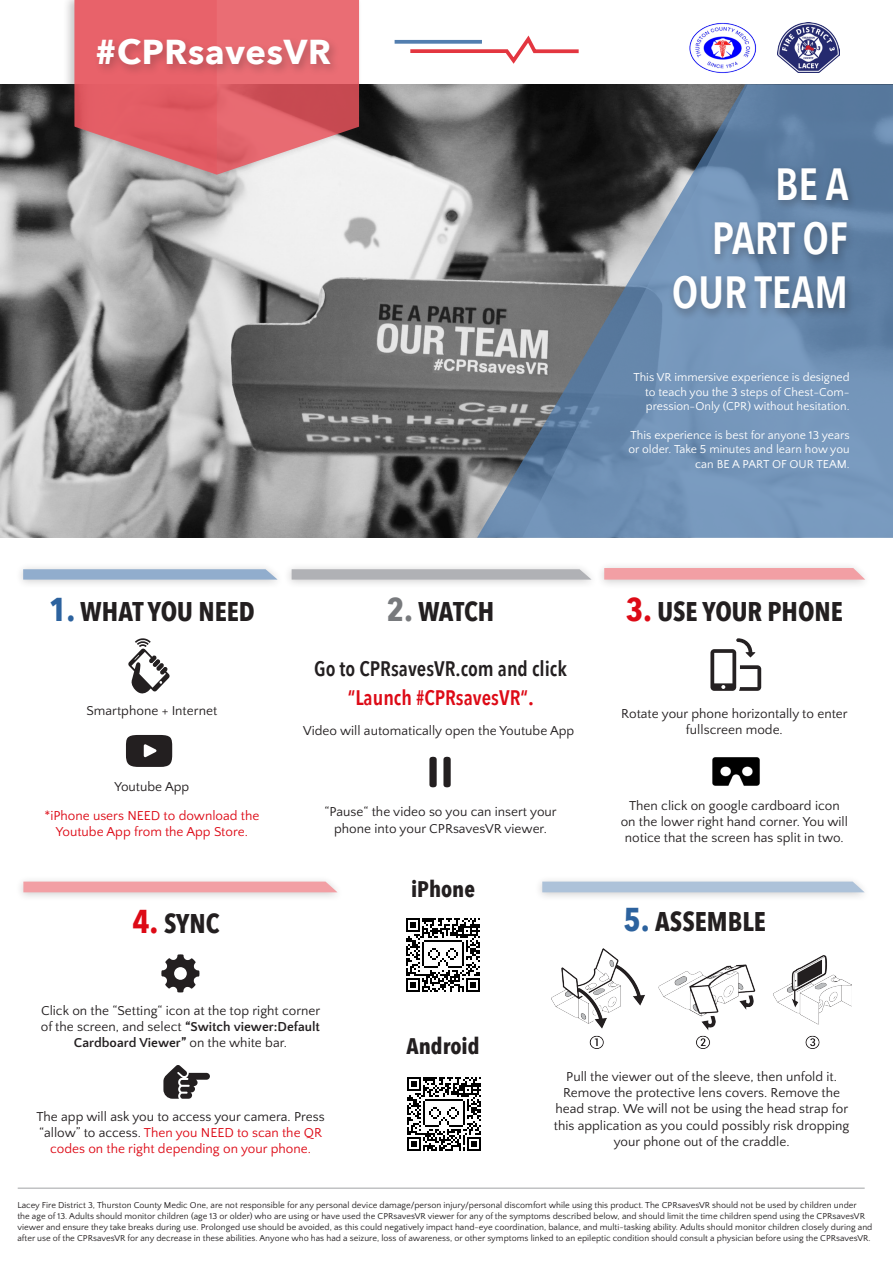
<style>
.page{position:relative;width:893px;height:1263px;background:#fff}
.page>*{position:absolute;margin:0;border:0;box-sizing:border-box;transform-origin:0 0}
.t1{font:600 45px/54px "Avenir Next Condensed";color:#fff;text-align:right}
.t2{font:700 34.5px "Avenir Next";letter-spacing:.02em;color:#fff}
.t3{font:700 27px "Avenir Next Condensed";color:#231f20}
.t4{font:700 22.5px "Avenir Next Condensed";color:#231f20}
.t5{font:600 21px/28.8px "Avenir Next Condensed";color:#231f20;text-align:center}
.t6{font:13.5px/16.2px "Quattrocento Sans";color:#231f20;text-align:center}
.t7{font:13.5px/16.2px "Quattrocento Sans";color:#dd0a16;text-align:center}
.t8{font:12px/14.4px "Quattrocento Sans";color:#fff;text-align:justify}
.t9{font:9px/10.8px "Quattrocento Sans";color:#231f20}
.s1{font-size:33px;color:#2c629e}
.s2{font-size:33px;color:#dd0a16}
.s3{font-size:33px;color:#787a7d}
.s4{color:#dd0a16}
.s5{font-size:24px;color:#dd0a16}
.s6{font-weight:700}
.s7{color:#231f20}
</style>
<div class="page">
<img style="left:0;top:84px;width:477px;height:454px">
<svg style="left:477px;top:84px;width:45px;height:454px;background:#797c7f"></svg>
<svg style="left:522px;top:84px;width:371px;height:454px;background:#627993"></svg>
<div style="left:62px;top:0;width:301px;height:182px;background:#231f20;opacity:.3"></div>
<svg style="left:75px;top:0;width:284px;height:175px;background:#df797f"></svg>
<div style="left:15px;top:562px;width:269px;height:27px;background:#231f20;opacity:.22"></div>
<svg style="left:23px;top:569px;width:255px;height:11px;background:#98b1cf"></svg>
<div style="left:283px;top:562px;width:315px;height:27px;background:#231f20;opacity:.22"></div>
<svg style="left:292px;top:569px;width:299px;height:11px;background:#b4b5b8"></svg>
<div style="left:596px;top:561px;width:276px;height:28px;background:#231f20;opacity:.22"></div>
<svg style="left:604px;top:568px;width:261px;height:12px;background:#f1a3a7"></svg>
<div style="left:15px;top:875px;width:329px;height:27px;background:#231f20;opacity:.22"></div>
<svg style="left:23px;top:881px;width:314px;height:11px;background:#f1a4a9"></svg>
<div style="left:534px;top:875px;width:338px;height:27px;background:#231f20;opacity:.22"></div>
<svg style="left:542px;top:881px;width:323px;height:11px;background:#b2c5da"></svg>
<svg style="left:74px;top:0;width:143px;height:174px;background:#da6b71"></svg>
<svg style="left:163px;top:1065px;width:47px;height:34px"></svg>
<svg style="left:128px;top:638px;width:42px;height:55px"></svg>
<svg style="left:126px;top:735px;width:46px;height:32px"></svg>
<svg style="left:443px;top:757px;width:8px;height:30px"></svg>
<svg style="left:429px;top:757px;width:8px;height:30px"></svg>
<svg style="left:710px;top:638px;width:51px;height:53px"></svg>
<img style="left:712px;top:757px;width:48px;height:29px">
<img style="left:552px;top:948px;width:300px;height:100px">
<svg style="left:161px;top:954px;width:38px;height:38px"></svg>
<div style="left:667px;top:164px;width:191px;height:157px;background:#231f20;opacity:.33"></div>
<svg style="left:395px;top:40px;width:14px;height:4px"></svg>
<svg style="left:409px;top:35px;width:170px;height:29px"></svg>
<img style="left:689px;top:23px;width:67px;height:50px">
<img style="left:777px;top:23px;width:62px;height:49px">
<hr style="left:18px;top:1188px;width:847px;height:1px;background:#7c7e81">
<img style="left:406px;top:918px;width:74px;height:74px">
<div style="left:92px;top:35px;width:249px;height:42px;background:#231f20;opacity:.25"></div>
<img style="left:407px;top:1077px;width:74px;height:74px">
<p class="t2" style="left:96px;top:22px;width:237px">#CPRsavesVR</p>
<p class="t1" style="left:775px;top:156px;width:75px">BE A</p>
<p class="t1" style="left:672px;top:210px;width:177px">PART OF<br>OUR TEAM</p>
<p class="t8" style="left:645px;top:371px;width:206px;text-indent:-12px">This VR immersive experience is designed to teach you the 3 steps of Chest-Com&shy;pression-Only (CPR) without hesitation.</p>
<p class="t8" style="left:629px;top:428px;width:223px;text-align:right">This experience is best for anyone 13 years or older. Take 5 minutes and learn how you can BE A PART OF OUR TEAM.</p>
<p class="t3" style="left:49px;top:595px;width:207px"><span class="s1">1.</span> WHAT YOU NEED</p>
<p class="t6" style="left:87px;top:702px;width:132px">Smartphone + Internet</p>
<p class="t6" style="left:114px;top:779px;width:76px">Youtube App</p>
<p class="t7" style="left:44px;top:807px;width:216px">*iPhone users NEED to download the<br>Youtube App from the App Store.</p>
<p class="t3" style="left:132px;top:907px;width:89px"><span class="s2">4.</span> SYNC</p>
<p class="t3" style="left:387px;top:595px;width:109px"><span class="s3">2.</span> WATCH</p>
<p class="t5" style="left:314px;top:654px;width:254px">Go to CPRsavesVR.com and click <span class="s4">“Launch #CPRsavesVR“</span><span class="s5">.</span></p>
<p class="t6" style="left:303px;top:723px;width:276px">Video will automatically open the Youtube App。</p>
<p class="t6" style="left:324px;top:804px;width:234px">“Pause“ the video so you can insert your phone into your CPRsavesVR viewer.</p>
<p class="t4" style="left:411px;top:876px;width:65px">iPhone</p>
<p class="t6" style="left:41px;top:1003px;width:281px">Click on the “Setting“ icon at the top right corner of the screen, and select <span class="s6">“Switch viewer:Default<br>Cardboard Viewer”</span> on the white bar.</p>
<p class="t4" style="left:407px;top:1032px;width:75px">Android</p>
<p class="t3" style="left:626px;top:595px;width:219px"><span class="s2">3.</span> USE YOUR PHONE</p>
<p class="t6" style="left:621px;top:706px;width:228px">Rotate your phone horizontally to enter fullscreen mode.</p>
<p class="t6" style="left:621px;top:798px;width:229px">Then click on google cardboard icon on the lower right hand corner. You will notice that the screen has split in two.</p>
<p class="t3" style="left:623px;top:905px;width:144px"><span class="s1">5.</span> ASSEMBLE</p>
<p class="t7" style="left:36px;top:1108px;width:290px"><span class="s7">The app will ask you to access your camera. Press “allow” to access.</span> Then you NEED to scan the QR codes on the right depending on your phone.</p>
<p class="t6" style="left:554px;top:1069px;width:297px">Pull the viewer out of the sleeve, then unfold it.<br>Remove the protective lens covers. Remove the head strap. We will not be using the head strap for this application as you could possibly risk dropping your phone out of the craddle.</p>
<p class="t9" style="left:17px;top:1200px;width:856px">Lacey Fire District 3, Thurston County Medic One, are not responsible for any personal device damage/person injury/personal discomfort while using this product. The CPRsavesVR should not be used by children under<br>the age of 13. Adults should monitor children (age 13 or older) who are using or have used the CPRsavesVR viewer for any of the symptoms described below, and should limit the time children spend using the CPRsavesVR viewer and ensure they take breaks during use. Prolonged use should be avoided, as this could negatively impact hand-eye coordination, balance, and multi-tasking ability. Adults should monitor children closely during and after use of the CPRsavesVR for any decrease in these abilities. Anyone who has had a seizure, loss of awareness, or other symptoms linked to an epileptic condition should consult a physician before using the CPRsavesVR.</p>
</div>
